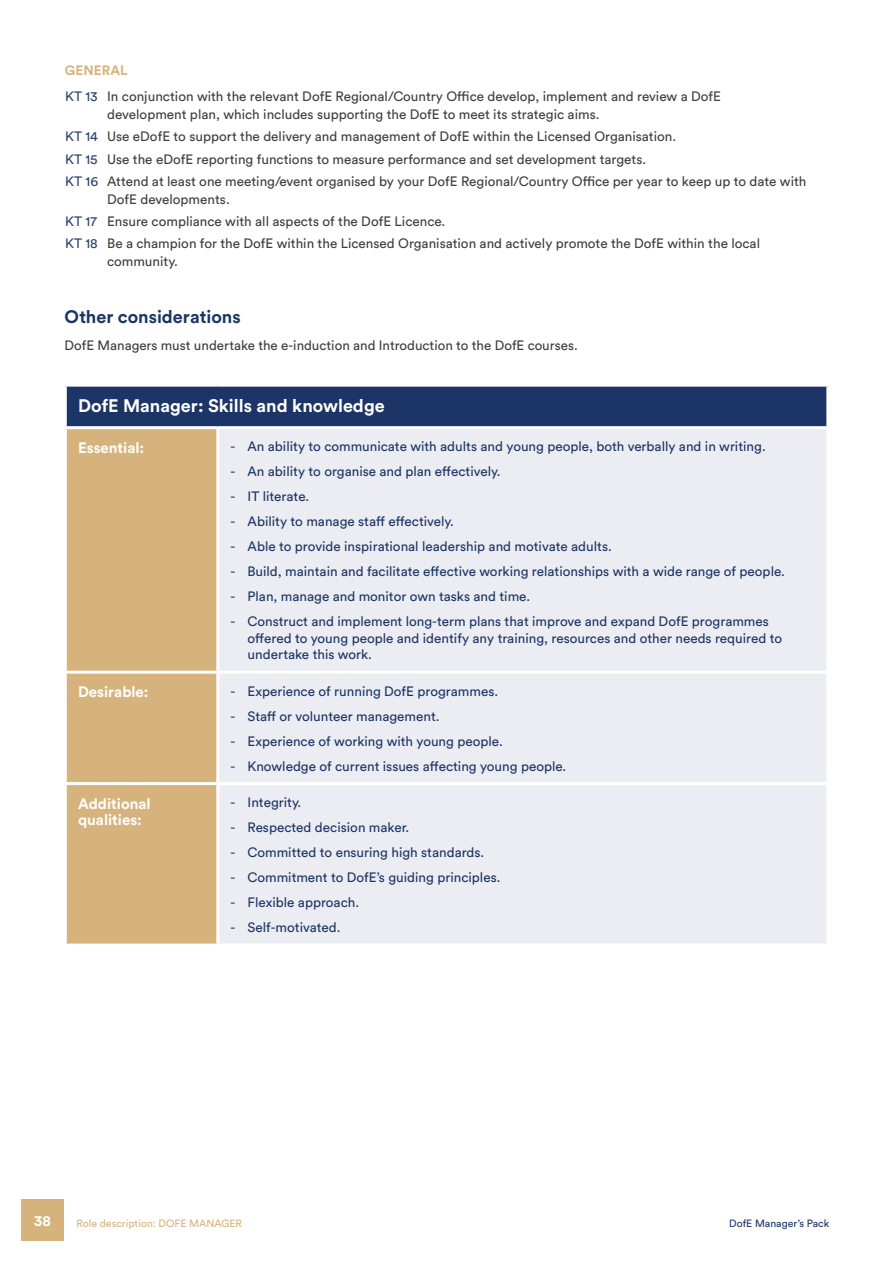
<style>
.page{position:relative;width:893px;height:1263px;background:#fff}
.page>*{position:absolute;margin:0;border:0;box-sizing:border-box;transform-origin:0 0}
.t1{font:700 18px "Circular Std";color:#fff}
.t2{font:700 18px "Circular Std";color:#1c3566}
.Body_copy{font:700 15px/16.5px "Circular Std";color:#fff}
.t3{font:13.5px/16.5px "Circular Std";color:#1c3566}
.Body_Copy{font:13.5px/18px "Circular Std";color:#3e3e3f}
.t4{font:700 13.5px "Circular Std";letter-spacing:.01em;color:#d6b37c}
.t5{font:10.5px "Circular Std";color:#d6b37c}
.t6{font:10.5px "Circular Std";color:#1c3566}
.s1{color:#2d426f}
</style>
<div class="page">
<div style="left:21px;top:1199px;width:43px;height:42px;background:#d6b37c"></div>
<div style="left:65px;top:385px;width:763px;height:43px;background:#1c3566"></div>
<div style="left:67px;top:429px;width:149px;height:514px;background:#d6b37c"></div>
<div style="left:219px;top:429px;width:607px;height:514px;background:#ecedf2"></div>
<hr style="left:64px;top:384px;width:154px;height:3px;background:#fff">
<hr style="left:64px;top:387px;width:3px;height:39px;background:#fff">
<hr style="left:218px;top:384px;width:611px;height:3px;background:#fff">
<hr style="left:64px;top:426px;width:154px;height:3px;background:#fff">
<hr style="left:826px;top:387px;width:3px;height:39px;background:#fff">
<hr style="left:218px;top:426px;width:611px;height:3px;background:#fff">
<hr style="left:64px;top:671px;width:154px;height:3px;background:#fff">
<hr style="left:218px;top:671px;width:611px;height:3px;background:#fff">
<hr style="left:64px;top:782px;width:154px;height:3px;background:#fff">
<hr style="left:218px;top:782px;width:611px;height:3px;background:#fff">
<hr style="left:892px;top:0;width:1px;height:213px;background:#d6b37c">
<p class="t4" style="left:65px;top:61px;width:65px">GENERAL</p>
<p class="Body_Copy" style="left:107px;top:87px;width:615px;text-indent:-42px"><span class="s1">KT 13</span> In conjunction with the relevant DofE Regional/Country Office develop, implement and review a DofE development plan, which includes supporting the DofE to meet its strategic aims.</p>
<p class="Body_Copy" style="left:65px;top:128px;width:612px"><span class="s1">KT 14</span> Use eDofE to support the delivery and management of DofE within the Licensed Organisation.</p>
<p class="Body_Copy" style="left:65px;top:150px;width:583px"><span class="s1">KT 15</span> Use the eDofE reporting functions to measure performance and set development targets.</p>
<p class="Body_Copy" style="left:107px;top:172px;width:701px;text-indent:-42px"><span class="s1">KT 16</span> Attend at least one meeting/event organised by your DofE Regional/Country Office per year to keep up to date with<br>DofE developments.</p>
<p class="Body_Copy" style="left:65px;top:212px;width:382px"><span class="s1">KT 17</span> Ensure compliance with all aspects of the DofE Licence.</p>
<p class="Body_Copy" style="left:107px;top:235px;width:654px;text-indent:-42px"><span class="s1">KT 18</span> Be a champion for the DofE within the Licensed Organisation and actively promote the DofE within the local community.</p>
<p class="t2" style="left:65px;top:305px;width:178px">Other considerations</p>
<p class="Body_Copy" style="left:65px;top:336px;width:515px">DofE Managers must undertake the e-induction and Introduction to the DofE courses.</p>
<p class="t1" style="left:78px;top:394px;width:308px">DofE Manager: Skills and knowledge</p>
<p class="Body_copy" style="left:78px;top:439px;width:68px">Essential:</p>
<p class="t3" style="left:231px;top:438px;width:537px">- An ability to communicate with adults and young people, both verbally and in writing.</p>
<p class="t3" style="left:231px;top:463px;width:271px">- An ability to organise and plan effectively.</p>
<p class="t3" style="left:231px;top:488px;width:80px">- IT literate.</p>
<p class="t3" style="left:231px;top:513px;width:225px">- Ability to manage staff effectively.</p>
<p class="t3" style="left:231px;top:538px;width:383px">- Able to provide inspirational leadership and motivate adults.</p>
<p class="t3" style="left:231px;top:563px;width:556px">- Build, maintain and facilitate effective working relationships with a wide range of people.</p>
<p class="t3" style="left:231px;top:588px;width:301px">- Plan, manage and monitor own tasks and time.</p>
<p class="t3" style="left:248px;top:613px;width:536px;text-indent:-17px">- Construct and implement long-term plans that improve and expand DofE programmes offered to young people and identify any training, resources and other needs required to undertake this work.</p>
<p class="Body_copy" style="left:78px;top:683px;width:72px">Desirable:</p>
<p class="t3" style="left:231px;top:683px;width:269px">- Experience of running DofE programmes.</p>
<p class="t3" style="left:231px;top:708px;width:211px">- Staff or volunteer management.</p>
<p class="t3" style="left:231px;top:733px;width:274px">- Experience of working with young people.</p>
<p class="t3" style="left:231px;top:758px;width:337px">- Knowledge of current issues affecting young people.</p>
<p class="Body_copy" style="left:78px;top:795px;width:74px">Additional qualities:</p>
<p class="t3" style="left:231px;top:794px;width:72px">- Integrity.</p>
<p class="t3" style="left:231px;top:819px;width:180px">- Respected decision maker.</p>
<p class="t3" style="left:231px;top:844px;width:255px">- Committed to ensuring high standards.</p>
<p class="t3" style="left:231px;top:869px;width:271px">- Commitment to DofE’s guiding principles.</p>
<p class="t3" style="left:231px;top:894px;width:130px">- Flexible approach.</p>
<p class="t3" style="left:231px;top:919px;width:112px">- Self-motivated.</p>
<p class="Body_copy" style="left:34px;top:1212px;width:18px">38</p>
<p class="t5" style="left:77px;top:1217px;width:167px">Role description: DOFE MANAGER</p>
<p class="t6" style="left:729px;top:1217px;width:102px">DofE Manager’s Pack</p>
</div>
